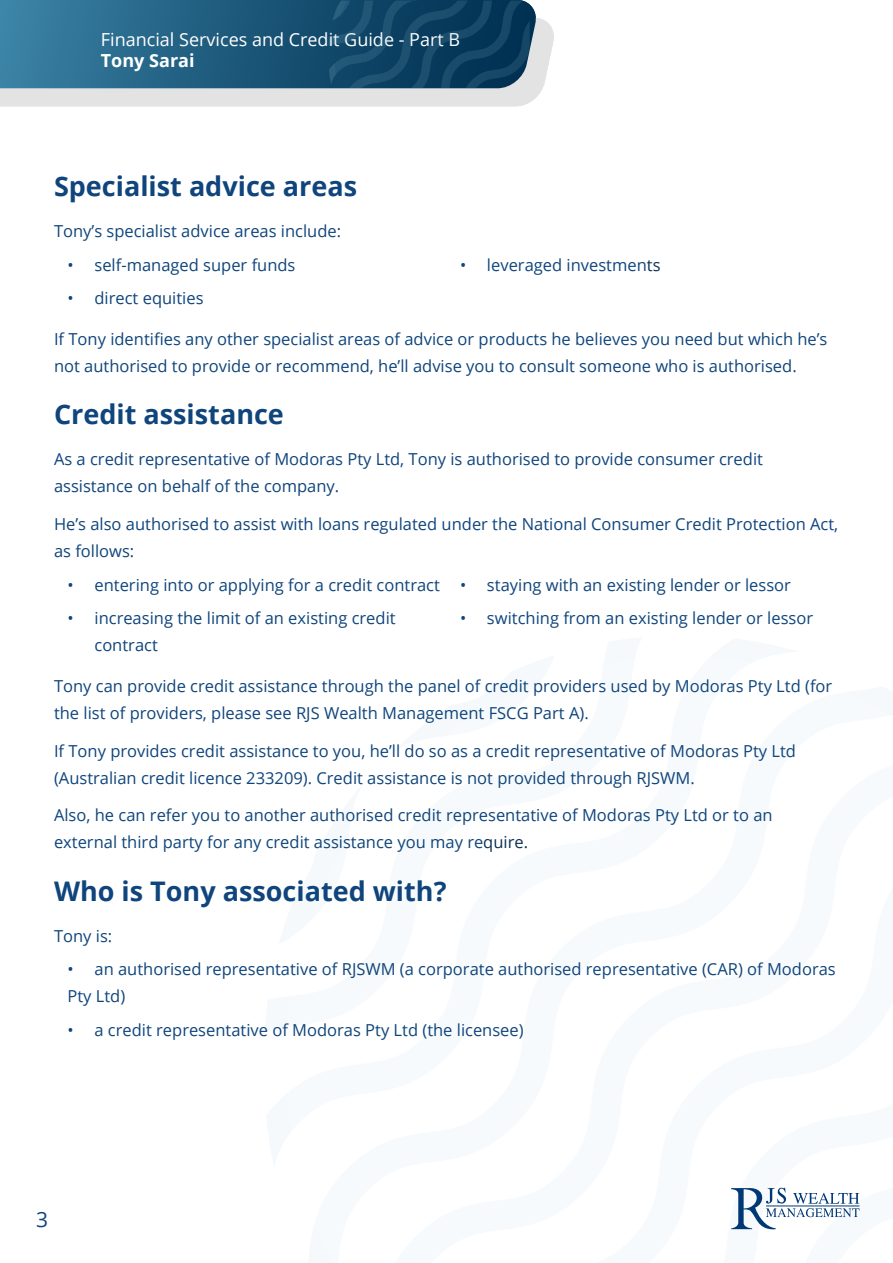
<style>
.page{position:relative;width:893px;height:1263px;background:#fff}
.page>*{position:absolute;margin:0;border:0;box-sizing:border-box;transform-origin:0 0}
.t1{font:700 27px "Open Sans";color:#0f457c}
.t2{font:21px "Open Sans";color:#fff}
.t3{font:21px "Open Sans";color:#0f457c}
.t4{font:18px "Open Sans";color:#fff}
.t5{font:700 18px "Open Sans";color:#fff}
.t6{font:16.5px/27px "Open Sans";color:#0f457c}
.s1{font-size:31.5px}
.s2{color:#0e3052}
</style>
<div class="page">
<svg style="left:0;top:18px;width:554px;height:88px;background:#e3e3e4"></svg>
<svg style="left:0;top:0;width:538px;height:88px;background:#347496"></svg>
<svg style="left:192px;top:1px;width:338px;height:88px;background:#174c6c"></svg>
<svg style="left:731px;top:1187px;width:128px;height:42px"></svg>
<p class="t4" style="left:101px;top:27px;width:361px">Financial Services and Credit Guide - Part B</p>
<p class="t5" style="left:101px;top:48px;width:95px">Tony Sarai</p>
<p class="t2" style="left:38px;top:32px;width:165px"><span class="s1">3</span> Privacy Policy</p>
<h1 class="t1" style="left:54px;top:167px;width:305px">Specialist advice areas</h1>
<p class="t6" style="left:54px;top:217px;width:289px">Tony’s specialist advice areas include:</p>
<p class="t6" style="left:67px;top:250px;width:229px">• self-managed super funds</p>
<p class="t6" style="left:67px;top:284px;width:138px">• direct equities</p>
<p class="t6" style="left:460px;top:250px;width:202px">• leveraged investmen<span class="s2">ts</span></p>
<p class="t6" style="left:54px;top:325px;width:775px">If Tony identifies any other specialist areas of advice or products he believes you need but which he’s not authorised to provide or recommend, he’ll advise you to consult someone who is authorised.</p>
<h1 class="t1" style="left:54px;top:395px;width:231px">Credit assistance</h1>
<p class="t6" style="left:54px;top:445px;width:710px">As a credit representative of Modoras Pty Ltd, Tony is authorised to provide consumer credit assistance on behalf of the company.</p>
<p class="t6" style="left:54px;top:510px;width:786px">He’s also authorised to assist with loans regulated under the National Consumer Credit Protection Act, as follows:</p>
<p class="t6" style="left:67px;top:570px;width:374px">• entering into or applying for a credit contract</p>
<p class="t6" style="left:94px;top:604px;width:303px;text-indent:-27px">• increasing the limit of an existing credit contract</p>
<p class="t6" style="left:460px;top:570px;width:332px">• staying with an existing lender or lessor</p>
<p class="t6" style="left:460px;top:604px;width:355px">• switching from an existing lender or lessor</p>
<p class="t6" style="left:54px;top:672px;width:780px">Tony can provide credit assistance through the panel of credit providers used by Modoras Pty Ltd (for the list of providers, please see RJS Wealth Management FSCG Part A).</p>
<p class="t6" style="left:54px;top:736px;width:743px">If Tony provides credit assistance to you, he’ll do so as a credit representative of Modoras Pty Ltd (Australian credit licence 233209). Credit assistance is not provided through RJSWM.</p>
<p class="t6" style="left:54px;top:801px;width:720px">Also, he can refer you to another authorised credit representative of Modoras Pty Ltd or to an external third party for any credit assistance you may re<span class="s2">quire.</span></p>
<h1 class="t1" style="left:54px;top:872px;width:394px">Who is Tony associated with?</h1>
<p class="t6" style="left:54px;top:921px;width:60px">Tony is:</p>
<p class="t6" style="left:67px;top:955px;width:770px">• an authorised representative of RJSWM (a corporate authorised representative (CAR) of Modoras<br>Pty Ltd)</p>
<p class="t6" style="left:67px;top:1016px;width:458px">• a credit representative of Modoras Pty Ltd (the licensee)</p>
<p class="t3" style="left:36px;top:1204px;width:14px">3</p>
</div>
